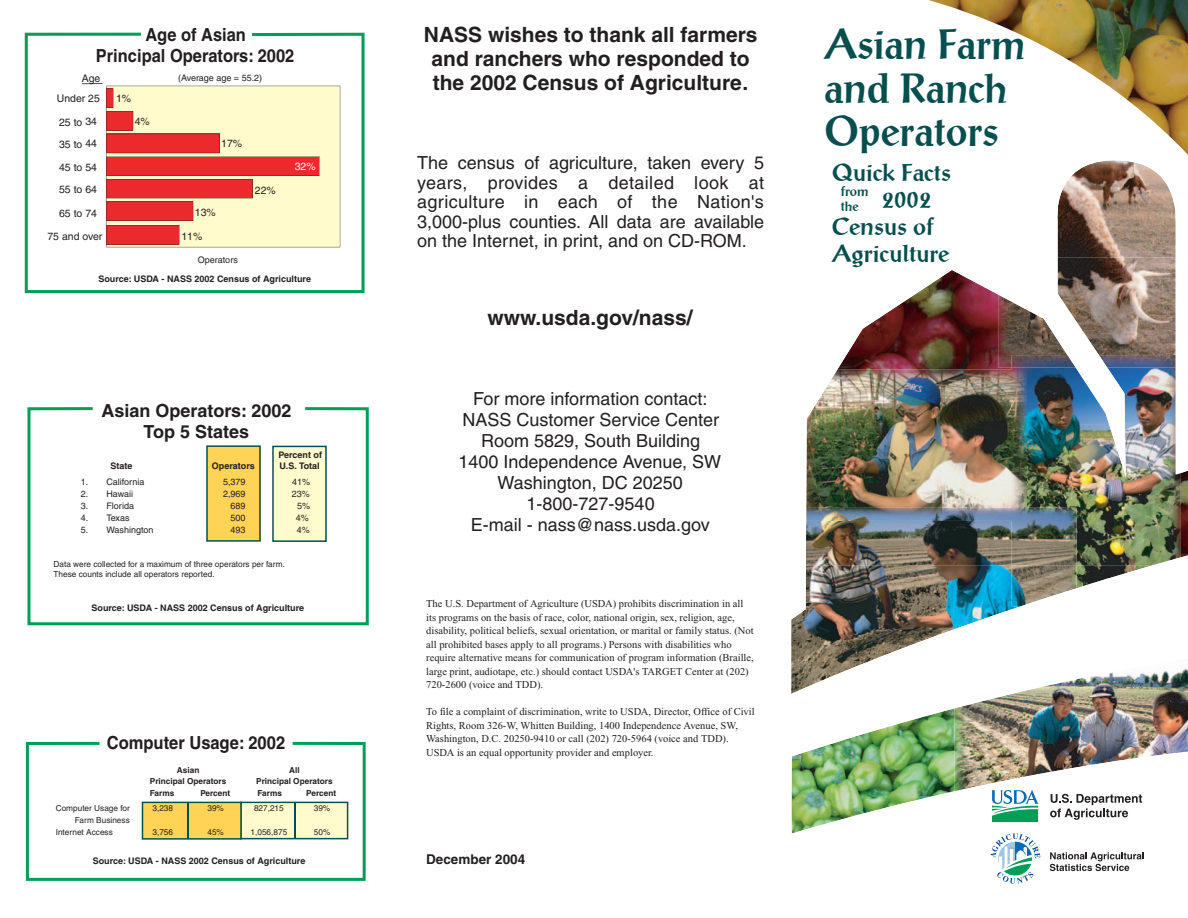
<style>
.page{position:relative;width:1188px;height:918px;background:#fff}
.page>*{position:absolute;margin:0;border:0;box-sizing:border-box;transform-origin:0 0}
.t1{font:700 42px/43.5px "Prose Antique";color:#074f4f;scale:.96 1}
.t2{font:700 24px "Prose Antique";color:#074f4f}
.t3{font:700 21px/24px "Helvetica";color:#231f20;text-align:center}
.t4{font:18px/21px "Helvetica";color:#231f20;text-align:justify}
.t5{font:700 18px/21px "Helvetica";color:#231f20;text-align:center;scale:.91 1}
.t6{font:700 18px/21px "Helvetica";color:#231f20;text-align:center}
.t7{font:700 18px "Helvetica";color:#231f20;scale:.92 1}
.t8{font:700 13.5px "Helvetica";color:#231f20}
.t9{font:700 13.5px/15px "Prose Antique";color:#074f4f}
.t10{font:10.5px/13.5px "Times New Roman";color:#231f20}
.t11{font:10.5px/22px "Helvetica";color:#231f20}
.t12{font:10.5px "Helvetica";color:#fff}
.t13{font:700 9px "Helvetica";color:#231f20}
.t14{font:9px "Helvetica";color:#231f20}
.t15{font:8.25px/12px "Helvetica";color:#231f20}
.t16{font:700 8.25px/10.5px "Helvetica";color:#231f20;text-align:center}
</style>
<div class="page">
<img style="left:929px;top:0;width:259px;height:155px">
<img style="left:791px;top:708px;width:164px;height:126px">
<img style="left:1018px;top:668px;width:170px;height:110px">
<img style="left:955px;top:694px;width:63px;height:97px">
<img style="left:838px;top:270px;width:350px;height:287px">
<img style="left:1057px;top:160px;width:119px;height:98px">
<img style="left:1042px;top:258px;width:134px;height:97px">
<img style="left:998px;top:294px;width:45px;height:73px">
<img style="left:1076px;top:565px;width:77px;height:23px">
<img style="left:1011px;top:367px;width:170px;height:149px">
<img style="left:1076px;top:516px;width:105px;height:49px">
<img style="left:1011px;top:355px;width:165px;height:12px">
<img style="left:806px;top:369px;width:221px;height:139px">
<img style="left:791px;top:565px;width:229px;height:129px">
<img style="left:806px;top:508px;width:205px;height:57px">
<img style="left:1011px;top:508px;width:65px;height:99px">
<img style="left:1011px;top:508px;width:16px;height:13px">
<svg style="left:991px;top:790px;width:48px;height:33px"></svg>
<svg style="left:1050px;top:794px;width:92px;height:26px"></svg>
<svg style="left:1050px;top:852px;width:94px;height:19px"></svg>
<svg style="left:990px;top:834px;width:50px;height:50px"></svg>
<svg style="left:26px;top:742px;width:340px;height:139px"></svg>
<svg style="left:27px;top:407px;width:342px;height:218px"></svg>
<svg style="left:25px;top:33px;width:340px;height:260px"></svg>
<svg style="left:82px;top:74px;width:258px;height:173px"></svg>
<h3 class="t5" style="left:96px;top:24px;width:220px">Age of Asian<br>Principal Operators: 2002</h3>
<h3 class="t3" style="left:424px;top:22px;width:335px">NASS wishes to thank all farmers and ranchers who responded to the 2002 Census of Agriculture.</h3>
<p class="t14" style="left:178px;top:72px;width:86px">(Average age = 55.2)</p>
<p class="t11" style="left:57px;top:88px;width:45px;rotate:-1deg">Under 25</p>
<p class="t11" style="left:58px;top:111px;width:40px;rotate:-1deg">25 to 34<br>35 to 44</p>
<p class="t11" style="left:59px;top:156px;width:39px">45 to 54<br>55 to 64</p>
<p class="t11" style="left:59px;top:202px;width:39px">65 to 74</p>
<p class="t11" style="left:47px;top:225px;width:57px">75 and over</p>
<p class="t13" style="left:98px;top:273px;width:214px">Source: USDA - NASS 2002 Census of Agriculture</p>
<p class="t11" style="left:116px;top:88px;width:17px">1%</p>
<p class="t11" style="left:135px;top:111px;width:17px">4%</p>
<p class="t11" style="left:221px;top:133px;width:23px">17%</p>
<h3 class="t4" style="left:417px;top:153px;width:348px;line-height:19.5px">The census of agriculture, taken every 5 years, provides a detailed look at agriculture in each of the Nation's 3,000-plus counties. All data are available on the Internet, in print, and on CD-ROM.</h3>
<p class="t12" style="left:295px;top:160px;width:23px">32%</p>
<p class="t11" style="left:255px;top:179px;width:23px">22%</p>
<p class="t11" style="left:195px;top:201px;width:23px">13%</p>
<p class="t11" style="left:181px;top:225px;width:23px">11%</p>
<p class="t14" style="left:198px;top:254px;width:41px">Operators</p>
<h3 class="t6" style="left:102px;top:400px;width:192px">Asian Operators: 2002<br>Top 5 States</h3>
<p class="t13" style="left:278px;top:449px;width:45px">Percent of</p>
<p class="t13" style="left:110px;top:460px;width:24px">State</p>
<p class="t13" style="left:212px;top:460px;width:44px">Operators</p>
<p class="t13" style="left:280px;top:460px;width:42px">U.S. Total</p>
<p class="t14" style="left:81px;top:477px;width:65px">1. California</p>
<p class="t14" style="left:223px;top:477px;width:24px">5,379</p>
<p class="t14" style="left:292px;top:477px;width:20px">41%</p>
<p class="t14" style="left:81px;top:489px;width:54px">2. Hawaii</p>
<p class="t14" style="left:223px;top:489px;width:24px">2,969</p>
<p class="t14" style="left:292px;top:489px;width:20px">23%</p>
<p class="t14" style="left:81px;top:501px;width:55px">3. Florida</p>
<p class="t14" style="left:231px;top:501px;width:17px">689</p>
<p class="t14" style="left:297px;top:501px;width:15px">5%</p>
<p class="t14" style="left:81px;top:513px;width:50px">4. Texas</p>
<p class="t14" style="left:231px;top:513px;width:17px">500</p>
<p class="t14" style="left:296px;top:513px;width:15px">4%</p>
<p class="t14" style="left:81px;top:525px;width:74px">5. Washington</p>
<p class="t14" style="left:231px;top:525px;width:17px">493</p>
<p class="t14" style="left:297px;top:525px;width:15px">4%</p>
<p class="t15" style="left:54px;top:559px;width:233px;line-height:9.9px">Data were collected for a maximum of three operators per farm.<br>These counts include all operators reported.</p>
<p class="t13" style="left:92px;top:602px;width:214px">Source: USDA - NASS 2002 Census of Agriculture</p>
<h3 class="t7" style="left:107px;top:731px;width:195px">Computer Usage: 2002</h3>
<p class="t16" style="left:150px;top:788px;width:26px">Farms</p>
<p class="t16" style="left:200px;top:788px;width:31px">Percent</p>
<p class="t16" style="left:257px;top:788px;width:26px">Farms</p>
<p class="t16" style="left:306px;top:788px;width:31px">Percent</p>
<p class="t15" style="left:56px;top:802px;width:76px">Computer Usage for</p>
<p class="t15" style="left:152px;top:802px;width:22px">3,238</p>
<p class="t15" style="left:207px;top:802px;width:18px">39%</p>
<p class="t15" style="left:254px;top:802px;width:31px">827,215</p>
<p class="t15" style="left:314px;top:802px;width:18px">39%</p>
<p class="t15" style="left:56px;top:814px;width:76px;text-indent:19px">Farm Business<br>Internet Access</p>
<p class="t16" style="left:150px;top:765px;width:78px">Asian<br>Principal Operators</p>
<p class="t16" style="left:256px;top:765px;width:78px">All<br>Principal Operators</p>
<p class="t15" style="left:152px;top:826px;width:22px">3,756</p>
<p class="t15" style="left:207px;top:826px;width:18px">45%</p>
<p class="t15" style="left:251px;top:826px;width:38px">1,056,875</p>
<p class="t15" style="left:314px;top:826px;width:18px">50%</p>
<p class="t13" style="left:93px;top:855px;width:214px">Source: USDA - NASS 2002 Census of Agriculture</p>
<h3 class="t3" style="left:487px;top:305px;width:207px">www.usda.gov/nass/</h3>
<h3 class="t4" style="left:459px;top:388px;width:264px;text-align:center">For more information contact:<br>NASS Customer Service Center<br>Room 5829, South Building<br>1400 Independence Avenue, SW<br>Washington, DC 20250<br>1-800-727-9540<br>E-mail - nass@nass.usda.gov</h3>
<p class="t10" style="left:426px;top:597px;width:329px">The U.S. Department of Agriculture (USDA) prohibits discrimination in all its programs on the basis of race, color, national origin, sex, religion, age, disability, political beliefs, sexual orientation, or marital or family status. (Not all prohibited bases apply to all programs.) Persons with disabilities who require alternative means for communication of program information (Braille, large print, audiotape, etc.) should contact USDA's TARGET Center at (202)<br>720-2600 (voice and TDD).</p>
<p class="t10" style="left:426px;top:705px;width:330px">To file a complaint of discrimination, write to USDA, Director, Office of Civil Rights, Room 326-W, Whitten Building, 1400 Independence Avenue, SW, Washington, D.C. 20250-9410 or call (202) 720-5964 (voice and TDD).<br>USDA is an equal opportunity provider and employer.</p>
<p class="t8" style="left:426px;top:851px;width:101px">December 2004</p>
<h1 class="t1" style="left:824px;top:22px;width:211px">Asian Farm and Ranch<br>Operators</h1>
<h2 class="t2" style="left:832px;top:158px;width:120px">Quick Facts</h2>
<h2 class="t2" style="left:882px;top:185px;width:51px">2002</h2>
<h2 class="t2" style="left:832px;top:212px;width:103px">Census of</h2>
<h2 class="t2" style="left:832px;top:239px;width:119px">Agriculture</h2>
<p class="t9" style="left:841px;top:184px;width:29px">from the</p>
</div>
